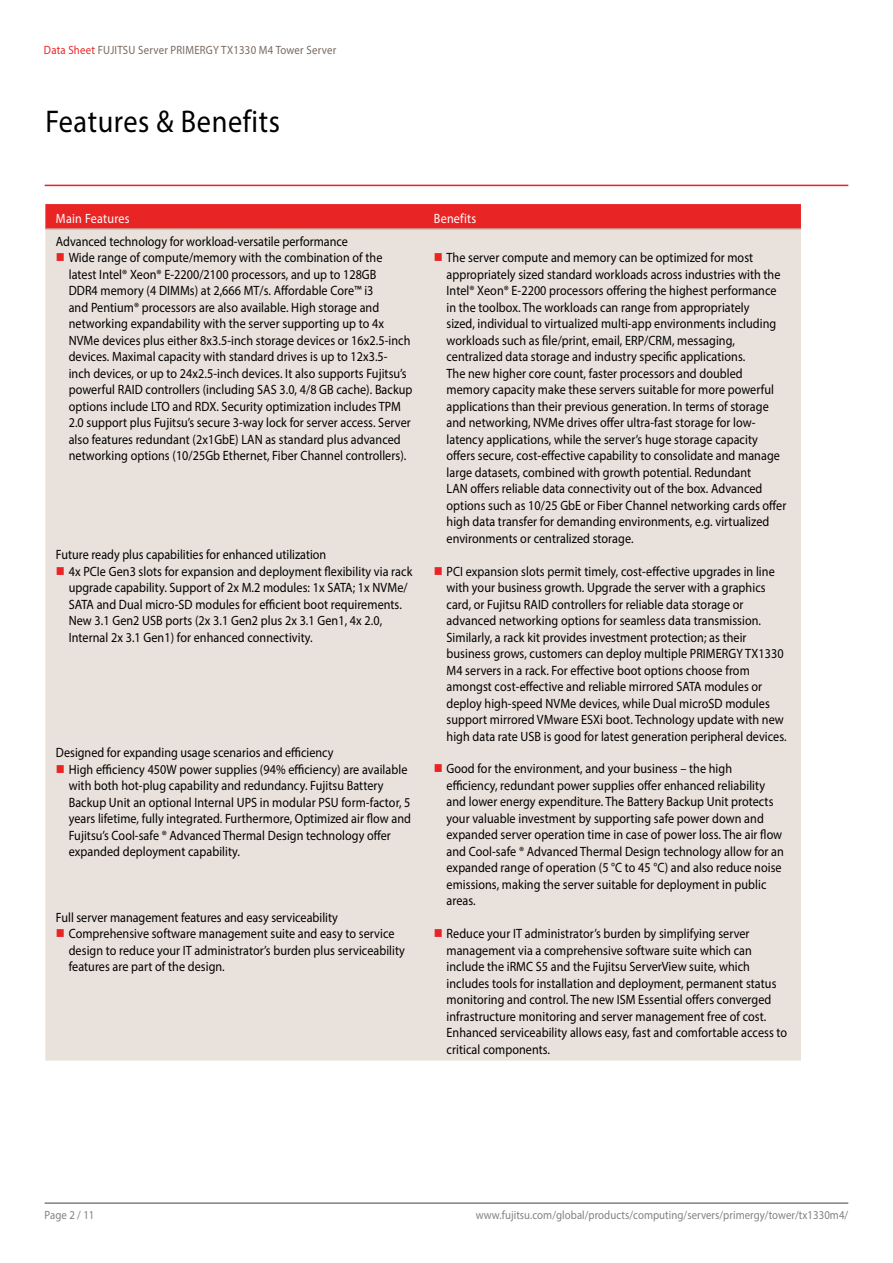
<style>
.page{position:relative;width:893px;height:1263px;background:#fff}
.page>*{position:absolute;margin:0;border:0;box-sizing:border-box;transform-origin:0 0}
.t1{font:31.5px "Myriad Pro";letter-spacing:.02em;color:#000;scale:.9 1}
.t2{font:13.5px/16.5px "Myriad Pro";letter-spacing:.005em;color:#000;scale:.9 1}
.t3{font:13.5px "Myriad Pro";letter-spacing:.02em;color:#fff;scale:.9 1}
.t4{font:12px "Myriad Pro";letter-spacing:.005em;color:#818280;scale:.9 1}
.t5{font:12px "Myriad Pro";letter-spacing:.02em;color:#79695e;scale:.9 1}
.s1{color:#e92425}
</style>
<div class="page">
<hr style="left:45px;top:1202px;width:803px;height:2px;background:#818280">
<div style="left:45px;top:204px;width:756px;height:24px;background:#e92425"></div>
<div style="left:45px;top:230px;width:756px;height:830px;background:#e9e1db"></div>
<hr style="left:45px;top:228px;width:378px;height:2px;background:#c9bbb0">
<hr style="left:423px;top:228px;width:378px;height:2px;background:#c9bbb0">
<hr style="left:45px;top:185px;width:803px;height:1px;background:#ed1d24">
<svg style="left:57px;top:253px;width:7px;height:8px"></svg>
<svg style="left:435px;top:253px;width:7px;height:8px"></svg>
<svg style="left:57px;top:567px;width:7px;height:7px"></svg>
<svg style="left:435px;top:567px;width:7px;height:7px"></svg>
<svg style="left:57px;top:765px;width:7px;height:7px"></svg>
<svg style="left:435px;top:764px;width:7px;height:8px"></svg>
<svg style="left:57px;top:929px;width:7px;height:8px"></svg>
<svg style="left:435px;top:929px;width:7px;height:8px"></svg>
<p class="t5" style="left:44px;top:43px;width:326px"><span class="s1">Data Sheet</span> FUJITSU Server PRIMERGY TX1330 M4 Tower Server</p>
<h1 class="t1" style="left:45px;top:102px;width:262px">Features &amp; Benefits</h1>
<p class="t3" style="left:56px;top:210px;width:83px">Main Features</p>
<p class="t3" style="left:434px;top:210px;width:49px">Benefits</p>
<p class="t2" style="left:69px;top:233px;width:383px;text-indent:-13px">Advanced technology for workload-versatile performance<br>Wide range of compute/memory with the combination of the latest Intel® Xeon® E-2200/2100 processors, and up to 128GB<br>DDR4 memory (4 DIMMs) at 2,666 MT/s. Affordable Core™ i3<br>and Pentium® processors are also available. High storage and networking expandability with the server supporting up to 4x NVMe devices plus either 8x3.5-inch storage devices or 16x2.5-inch devices. Maximal capacity with standard drives is up to 12x3.5- inch devices, or up to 24x2.5-inch devices. It also supports Fujitsu’s powerful RAID controllers (including SAS 3.0, 4/8 GB cache). Backup options include LTO and RDX. Security optimization includes TPM 2.0 support plus Fujitsu’s secure 3-way lock for server access. Server also features redundant (2x1GbE) LAN as standard plus advanced networking options (10/25Gb Ethernet, Fiber Channel controllers).</p>
<p class="t2" style="left:447px;top:249px;width:379px">The server compute and memory can be optimized for most appropriately sized standard workloads across industries with the Intel® Xeon® E-2200 processors offering the highest performance in the toolbox. The workloads can range from appropriately<br>sized, individual to virtualized multi-app environments including workloads such as file/print, email, ERP/CRM, messaging, centralized data storage and industry specific applications.<br>The new higher core count, faster processors and doubled memory capacity make these servers suitable for more powerful applications than their previous generation. In terms of storage and networking, NVMe drives offer ultra-fast storage for low&shy;latency applications, while the server’s huge storage capacity offers secure, cost-effective capability to consolidate and manage large datasets, combined with growth potential. Redundant<br>LAN offers reliable data connectivity out of the box. Advanced options such as 10/25 GbE or Fiber Channel networking cards offer high data transfer for demanding environments, e.g. virtualized environments or centralized storage.</p>
<p class="t2" style="left:69px;top:546px;width:383px;text-indent:-13px">Future ready plus capabilities for enhanced utilization<br>4x PCIe Gen3 slots for expansion and deployment flexibility via rack upgrade capability. Support of 2x M.2 modules: 1x SATA; 1x NVMe/ SATA and Dual micro-SD modules for efficient boot requirements.<br>New 3.1 Gen2 USB ports (2x 3.1 Gen2 plus 2x 3.1 Gen1, 4x 2.0, Internal 2x 3.1 Gen1) for enhanced connectivity.</p>
<p class="t2" style="left:69px;top:744px;width:382px;text-indent:-13px">Designed for expanding usage scenarios and efficiency<br>High efficiency 450W power supplies (94% efficiency) are available with both hot-plug capability and redundancy. Fujitsu Battery Backup Unit an optional Internal UPS in modular PSU form-factor, 5 years lifetime, fully integrated. Furthermore, Optimized air flow and Fujitsu’s Cool-safe ® Advanced Thermal Design technology offer expanded deployment capability.</p>
<p class="t2" style="left:69px;top:909px;width:375px;text-indent:-13px">Full server management features and easy serviceability Comprehensive software management suite and easy to service design to reduce your IT administrator’s burden plus serviceability features are part of the design.</p>
<p class="t2" style="left:447px;top:562px;width:379px">PCI expansion slots permit timely, cost-effective upgrades in line with your business growth. Upgrade the server with a graphics card, or Fujitsu RAID controllers for reliable data storage or advanced networking options for seamless data transmission.<br>Similarly, a rack kit provides investment protection; as their business grows, customers can deploy multiple PRIMERGY TX1330<br>M4 servers in a rack. For effective boot options choose from amongst cost-effective and reliable mirrored SATA modules or deploy high-speed NVMe devices, while Dual microSD modules support mirrored VMware ESXi boot. Technology update with new high data rate USB is good for latest generation peripheral devices.</p>
<p class="t2" style="left:447px;top:760px;width:376px">Good for the environment, and your business – the high efficiency, redundant power supplies offer enhanced reliability and lower energy expenditure. The Battery Backup Unit protects your valuable investment by supporting safe power down and expanded server operation time in case of power loss. The air flow and Cool-safe ® Advanced Thermal Design technology allow for an expanded range of operation (5 °C to 45 °C) and also reduce noise emissions, making the server suitable for deployment in public areas.</p>
<p class="t2" style="left:447px;top:925px;width:380px">Reduce your IT administrator’s burden by simplifying server management via a comprehensive software suite which can include the iRMC S5 and the Fujitsu ServerView suite, which includes tools for installation and deployment, permanent status monitoring and control. The new ISM Essential offers converged infrastructure monitoring and server management free of cost.<br>Enhanced serviceability allows easy, fast and comfortable access to critical components.</p>
<p class="t4" style="left:45px;top:1207px;width:57px">Page 2 / 11</p>
<p class="t4" style="left:476px;top:1207px;width:415px">www.fujitsu.com/global/products/computing/servers/primergy/tower/tx1330m4/</p>
</div>
